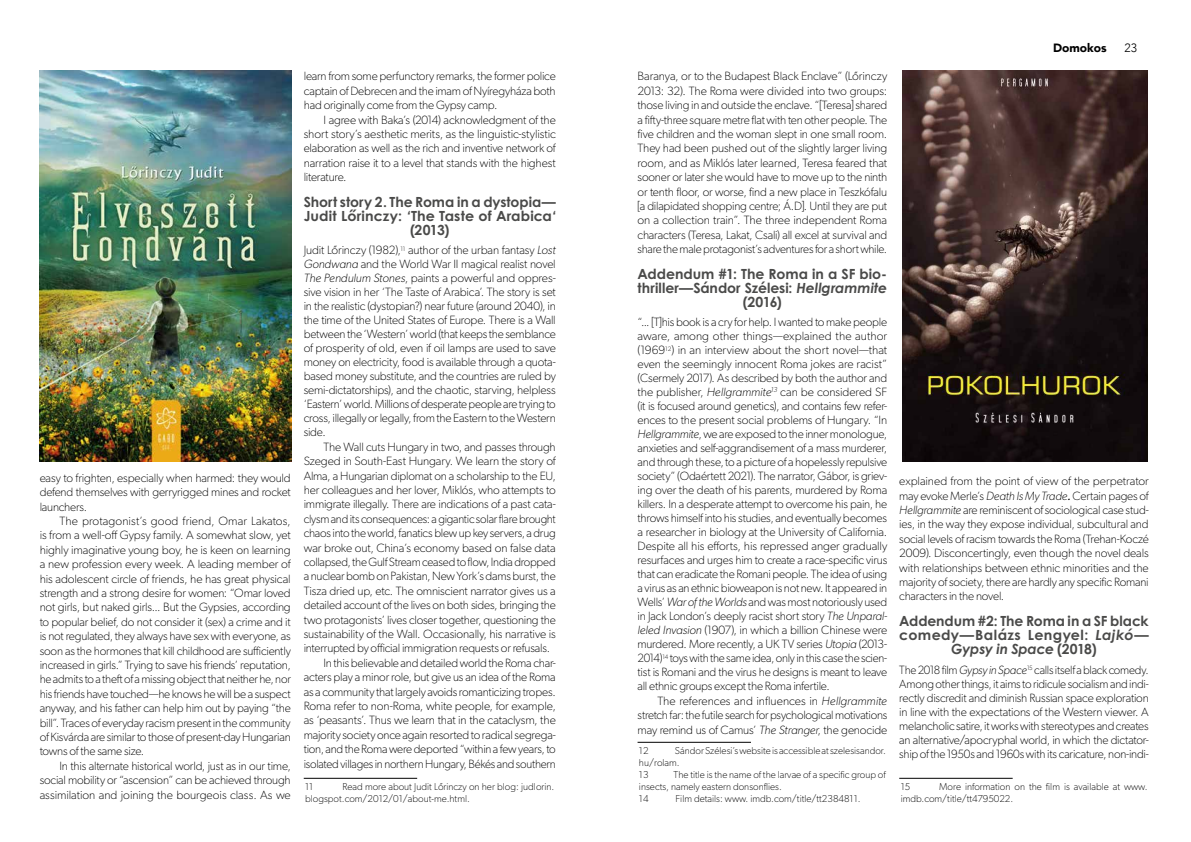
<style>
.page{position:relative;width:1191px;height:842px;background:#fff}
.page>*{position:absolute;margin:0;border:0;box-sizing:border-box;transform-origin:0 0}
.t1{font:700 14px/14px "Century Gothic Pro";color:#4a4a49;text-align:center}
.t2{font:100 12px/14.4px "Gibson";letter-spacing:-.015em;color:#000;text-align:justify}
.t3{font:900 12px "Avenir";color:#000}
.t4{font:300 12px "Avenir";color:#000}
.t5{font:100 10px/12px "Gibson";color:#000}
.s1{font-style:italic}
.s2{font-weight:400;font-style:italic}
</style>
<div class="page">
<hr style="left:304px;top:778px;width:113px;height:1px;background:#000">
<img style="left:40px;top:71px;width:252px;height:390px">
<hr style="left:637px;top:742px;width:114px;height:1px;background:#000">
<hr style="left:899px;top:778px;width:113px;height:1px;background:#000">
<img style="left:902px;top:71px;width:245px;height:390px">
<p class="t2" style="left:40px;top:470px;width:253px">easy to frighten, especially when harmed: they would defend themselves with gerryrigged mines and rocket launchers.</p>
<p class="t2" style="left:40px;top:513px;width:253px;text-indent:20px">The protagonist’s good friend, Omar Lakatos, is from a well-off Gypsy family. A somewhat slow, yet highly imaginative young boy, he is keen on learning a new profession every week. A leading member of his adolescent circle of friends, he has great physical strength and a strong desire for women: “Omar loved not girls, but naked girls... But the Gypsies, according to popular belief, do not consider it (sex) a crime and it is not regulated, they always have sex with everyone, as soon as the hormones that kill childhood are sufficiently increased in girls.” Trying to save his friends’ reputation, he admits to a theft of a missing object that neither he, nor his friends have touched—he knows he will be a suspect anyway, and his father can help him out by paying “the bill”. Traces of everyday racism present in the community of Kisvárda are similar to those of present-day Hungarian towns of the same size.</p>
<p class="t2" style="left:40px;top:758px;width:253px;text-indent:20px">In this alternate historical world, just as in our time, social mobility or “ascension” can be achieved through assimilation and joining the bourgeois class. As we</p>
<p class="t2" style="left:304px;top:69px;width:253px">learn from some perfunctory remarks, the former police captain of Debrecen and the imam of Nyíregyháza both had originally come from the Gypsy camp.</p>
<p class="t2" style="left:304px;top:112px;width:253px;text-indent:20px">I agree with Baka’s (2014) acknowledgment of the short story’s aesthetic merits, as the linguistic-stylistic elaboration as well as the rich and inventive network of narration raise it to a level that stands with the highest literature.</p>
<p class="t1" style="left:304px;top:194px;width:253px">Short story 2. The Roma in a dystopia—<br>Judit Lőrinczy: <span class="s1">‘</span>The Taste of Arabica<span class="s1">‘ </span>(2013)</p>
<p class="t2" style="left:304px;top:243px;width:254px;line-height:14px">Judit Lőrinczy (1982),<sup>11</sup> author of the urban fantasy <span class="s1">Lost Gondwana</span> and the World War II magical realist novel <span class="s1">The Pendulum Stones</span>, paints a powerful and oppres&shy;sive vision in her ‘The Taste of Arabica’<span class="s1">.</span> The story is set in the realistic (dystopian?) near future (around 2040), in the time of the United States of Europe. There is a Wall between the ‘Western’ world (that keeps the semblance of prosperity of old, even if oil lamps are used to save money on electricity, food is available through a quota&shy;based money substitute, and the countries are ruled by semi-dictatorships), and the chaotic, starving, helpless ‘Eastern’ world. Millions of desperate people are trying to cross, illegally or legally, from the Eastern to the Western side.</p>
<p class="t2" style="left:323px;top:439px;width:234px">The Wall cuts Hungary in two, and passes through</p>
<p class="t2" style="left:304px;top:454px;width:253px">Szeged in South-East Hungary. We learn the story of</p>
<p class="t2" style="left:304px;top:468px;width:253px">Alma, a Hungarian diplomat on a scholarship to the EU,</p>
<p class="t2" style="left:304px;top:482px;width:253px">her colleagues and her lover, Miklós, who attempts to</p>
<p class="t2" style="left:304px;top:497px;width:253px">immigrate illegally. There are indications of a past cata-</p>
<p class="t2" style="left:304px;top:511px;width:253px">clysm and its consequences: a gigantic solar flare brought</p>
<p class="t2" style="left:304px;top:526px;width:253px">chaos into the world, fanatics blew up key servers, a drug</p>
<p class="t2" style="left:304px;top:540px;width:253px">war broke out, China’s economy based on false data</p>
<p class="t2" style="left:304px;top:554px;width:253px">collapsed, the Gulf Stream ceased to flow, India dropped</p>
<p class="t2" style="left:304px;top:569px;width:253px">a nuclear bomb on Pakistan, New York’s dams burst, the</p>
<p class="t2" style="left:304px;top:583px;width:253px">Tisza dried up, etc. The omniscient narrator gives us a</p>
<p class="t2" style="left:304px;top:598px;width:253px">detailed account of the lives on both sides, bringing the</p>
<p class="t2" style="left:304px;top:612px;width:253px">two protagonists’ lives closer together, questioning the</p>
<p class="t2" style="left:304px;top:626px;width:253px">sustainability of the Wall. Occasionally, his narrative is</p>
<p class="t2" style="left:304px;top:641px;width:248px">interrupted by official immigration requests or refusals.</p>
<p class="t2" style="left:323px;top:655px;width:234px">In this believable and detailed world the Roma char-</p>
<p class="t2" style="left:304px;top:670px;width:253px">acters play a minor role, but give us an idea of the Roma</p>
<p class="t2" style="left:304px;top:684px;width:253px">as a community that largely avoids romanticizing tropes.</p>
<p class="t2" style="left:304px;top:698px;width:253px">Roma refer to non-Roma, white people, for example,</p>
<p class="t2" style="left:304px;top:713px;width:253px">as ‘peasants’. Thus we learn that in the cataclysm, the</p>
<p class="t2" style="left:304px;top:727px;width:253px">majority society once again resorted to radical segrega-</p>
<p class="t2" style="left:304px;top:742px;width:253px">tion, and the Roma were deported “within a few years, to</p>
<p class="t2" style="left:304px;top:756px;width:253px">isolated villages in northern Hungary, Békés and southern</p>
<p class="t5" style="left:305px;top:781px;width:10px">11</p>
<p class="t5" style="left:305px;top:781px;width:251px;text-indent:37px">Read more about Judit Lőrinczy on her blog: judlorin. blogspot.com/2012/01/about-me.html.</p>
<p class="t2" style="left:637px;top:69px;width:251px">Baranya, or to the Budapest Black Enclave” (Lőrinczy 2013: 32). The Roma were divided into two groups: those living in and outside the enclave. “[Teresa] shared a fifty-three square metre flat with ten other people. The five children and the woman slept in one small room.<br>They had been pushed out of the slightly larger living room, and as Miklós later learned, Teresa feared that sooner or later she would have to move up to the ninth or tenth floor, or worse, find a new place in Teszkófalu [a dilapidated shopping centre; Á.D]. Until they are put on a collection train”. The three independent Roma characters (Teresa, Lakat, Csali) all excel at survival and share the male protagonist’s adventures for a short while.</p>
<p class="t1" style="left:637px;top:266px;width:251px">Addendum #1: The Roma in a SF bio&shy;thriller—Sándor Szélesi: <span class="s1">Hellgrammite </span>(2016)</p>
<p class="t2" style="left:637px;top:315px;width:251px;line-height:14px">“... [T]his book is a cry for help. I wanted to make people aware, among other things—explained the author (1969<sup>12</sup>) in an interview about the short novel—that even the seemingly innocent Roma jokes are racist” (Csermely 2017). As described by both the author and the publisher, <span class="s1">Hellgrammite</span><sup>13</sup> can be considered SF (it is focused around genetics), and contains few refer&shy;ences to the present social problems of Hungary. “In <span class="s1">Hellgrammite</span>, we are exposed to the inner monologue, anxieties and self-aggrandisement of a mass murderer, and through these, to a picture of a hopelessly repulsive society” (Odaértett 2021). The narrator, Gábor, is griev&shy;ing over the death of his parents, murdered by Roma killers. In a desperate attempt to overcome his pain, he throws himself into his studies, and eventually becomes a researcher in biology at the University of California.<br>Despite all his efforts, his repressed anger gradually resurfaces and urges him to create a race-specific virus that can eradicate the Romani people. The idea of using a virus as an ethnic bioweapon is not new. It appeared in Wells’ <span class="s1">War of the Worlds</span> and was most notoriously used in Jack London’s deeply racist short story <span class="s1">The Unparal&shy;leled Invasion</span> (1907), in which a billion Chinese were murdered. More recently, a UK TV series <span class="s1">Utopia</span> (2013- 2014)<sup>14</sup> toys with the same idea, only in this case the scien&shy;tist is Romani and the virus he designs is meant to leave all ethnic groups except the Roma infertile.</p>
<p class="t2" style="left:637px;top:693px;width:251px;text-indent:20px">The references and influences in <span class="s1">Hellgrammite </span>stretch far: the futile search for psychological motivations may remind us of Camus’ <span class="s1">The Stranger</span>, the genocide</p>
<p class="t5" style="left:639px;top:745px;width:11px">12</p>
<p class="t5" style="left:639px;top:745px;width:248px;text-indent:36px">Sándor Szélesi’s website is accessible at szelesisandor. hu/rolam.<br>13</p>
<p class="t5" style="left:639px;top:769px;width:248px;text-indent:35px">The title is the name of the larvae of a specific group of insects, namely eastern donsonflies.<br>14</p>
<p class="t5" style="left:675px;top:793px;width:186px">Film details: www. imdb.com/title/tt2384811.</p>
<p class="t3" style="left:1053px;top:37px;width:55px">Domokos</p>
<p class="t4" style="left:1124px;top:40px;width:14px">23</p>
<p class="t2" style="left:899px;top:474px;width:251px">explained from the point of view of the perpetrator may evoke Merle’s <span class="s1">Death Is My Trade</span><span class="s2">.</span> Certain pages of <span class="s1">Hellgrammite</span> are reminiscent of sociological case stud&shy;ies, in the way they expose individual, subcultural and social levels of racism towards the Roma (Trehan-Koczé 2009). Disconcertingly, even though the novel deals with relationships between ethnic minorities and the majority of society, there are hardly any specific Romani characters in the novel.</p>
<p class="t1" style="left:899px;top:613px;width:251px">Addendum #2: The Roma in a SF black comedy—Balázs Lengyel: <span class="s1">Lajkó—<br>Gypsy in Space</span> (2018)</p>
<p class="t2" style="left:899px;top:663px;width:251px;line-height:14px">The 2018 film <span class="s1">Gypsy in Space</span><sup>15</sup> calls itself a black comedy.<br>Among other things, it aims to ridicule socialism and indi&shy;rectly discredit and diminish Russian space exploration in line with the expectations of the Western viewer. A melancholic satire, it works with stereotypes and creates an alternative/apocryphal world, in which the dictator&shy;ship of the 1950s and 1960s with its caricature, non-indi-</p>
<p class="t5" style="left:900px;top:781px;width:11px">15</p>
<p class="t5" style="left:900px;top:781px;width:248px;text-indent:39px">More information on the film is available at www. imdb.com/title/tt4795022.</p>
</div>
